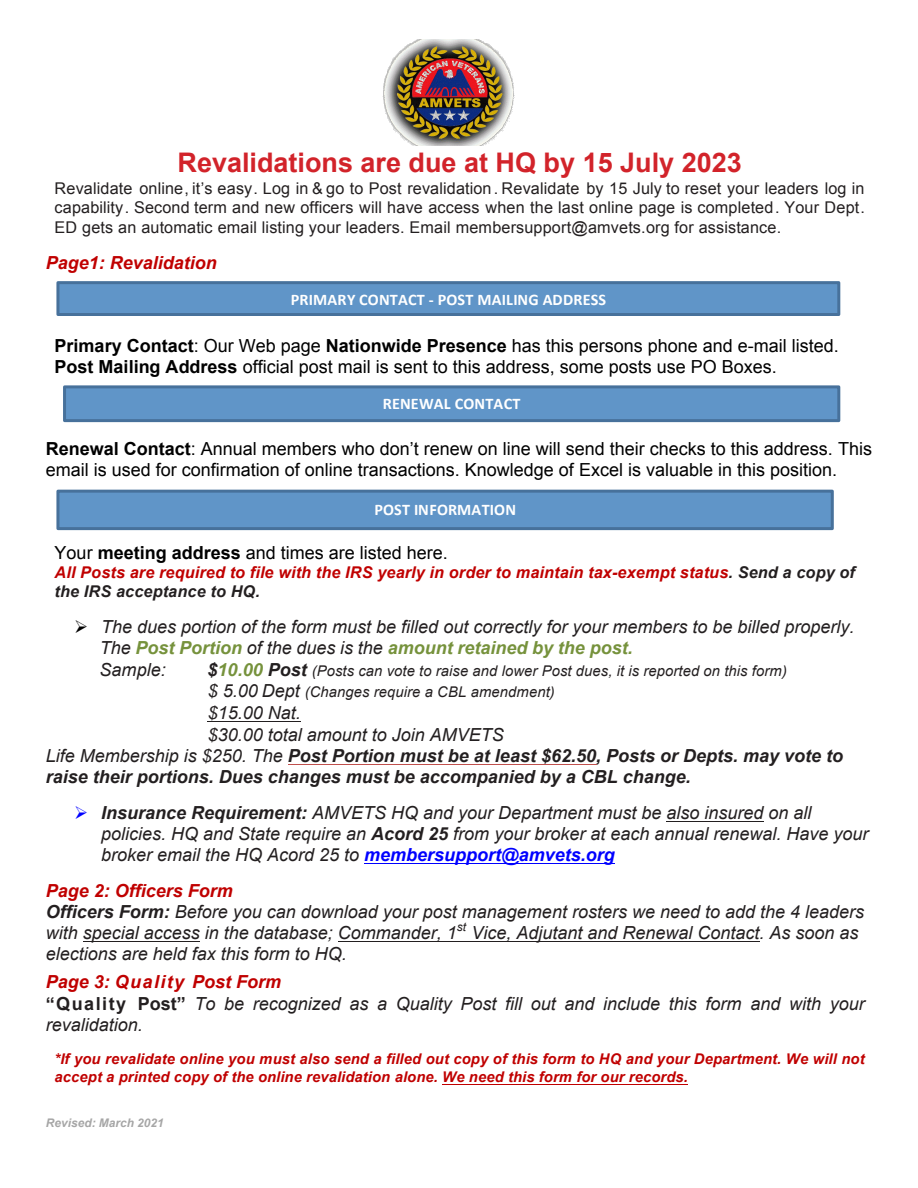
<style>
.page{position:relative;width:918px;height:1188px;background:#fff}
.page>*{position:absolute;margin:0;border:0;box-sizing:border-box;transform-origin:0 0}
.t1{font:700 27px "Arial";color:#d2232a}
.t2{font:italic 18px/21.6px "Arial";color:#231f20}
.t3{font:18px/20.5px "Arial";color:#000}
.t4{font:italic 700 18px "Arial";color:#231f20}
.t5{font:italic 700 18px "Arial";color:#c00000}
.t6{font:16.2px/19.6px "Arial";letter-spacing:.01em;color:#231f20;text-align:justify}
.t7{font:italic 700 16.2px/19px "Arial";letter-spacing:.01em;color:#c00000}
.t8{font:700 16.2px "Calibri";letter-spacing:.015em;color:#fff}
.t9{font:italic 700 14.7px/18px "Arial";letter-spacing:.01em;color:#c00000}
.t10{font:italic 14.7px/21.6px "Arial";letter-spacing:.01em;color:#231f20}
.t11{font:italic 700 11.85px "Arial";letter-spacing:.005em;color:#a6a6a6}
.t12{font:italic 11.85px "Arial";color:#231f20}
.s1{font-weight:700}
.s2{color:#231f20}
.s3{color:#000}
.s4{font-weight:700;color:#76923c}
.s5{font-weight:700;font-size:18px}
.s6{font-weight:700;font-size:18px;color:#76923c}
.s7{font-size:18px}
.s8{font-weight:400}
.s9{color:#00f}
.s10{font-weight:700;color:#00f}
.s11{font-weight:700;color:#c00000}
.s12{font-weight:700;font-style:normal}
</style>
<div class="page">
<img style="left:382px;top:40px;width:133px;height:105px">
<hr style="left:208px;top:721px;width:93px;height:1px;background:#231f20">
<hr style="left:288px;top:765px;width:308px;height:1px;background:#c0504d">
<hr style="left:666px;top:822px;width:98px;height:1px;background:#231f20">
<hr style="left:364px;top:863px;width:251px;height:1px;background:#00f">
<hr style="left:83px;top:942px;width:117px;height:1px;background:#231f20">
<hr style="left:338px;top:942px;width:422px;height:1px;background:#231f20">
<hr style="left:442px;top:1084px;width:246px;height:1px;background:#c00000">
<div style="left:58px;top:491px;width:775px;height:38px;background:#6095c8"></div>
<div style="left:56px;top:490px;width:778px;height:40px;border:3px solid #47719b"></div>
<div style="left:58px;top:283px;width:781px;height:32px;background:#6095c8"></div>
<div style="left:56px;top:281px;width:784px;height:35px;border:3px solid #47719b"></div>
<div style="left:65px;top:387px;width:774px;height:34px;background:#6095c8"></div>
<div style="left:63px;top:385px;width:777px;height:37px;border:3px solid #47719b"></div>
<h1 class="t1" style="left:178px;top:148px;width:566px">Revalidations are due at HQ by 15 July 2023</h1>
<p class="t6" style="left:55px;top:178px;width:812px">Revalidate online, it’s easy. Log in &amp; go to Post revalidation. Revalidate by 15 July to reset your leaders log in capability. Second term and new officers will have access when the last online page is completed. Your Dept.<br>ED gets an automatic email listing your leaders. Email membersupport@amvets.org for assistance.</p>
<p class="t5" style="left:46px;top:253px;width:173px">Page1: Revalidation</p>
<p class="t8" style="left:291px;top:290px;width:317px">PRIMARY CONTACT - POST MAILING ADDRESS</p>
<p class="t3" style="left:55px;top:336px;width:786px"><span class="s1">Primary Contact</span>: Our Web page <span class="s1">Nationwide Presence</span> has this persons phone and e-mail listed.<br><span class="s1">Post Mailing Address</span> official post mail is sent to this address, some posts use PO Boxes.</p>
<p class="t8" style="left:383px;top:394px;width:139px">RENEWAL CONTACT</p>
<p class="t3" style="left:46px;top:439px;width:828px"><span class="s1">Renewal Contact</span>: Annual members who don’t renew on line will send their checks to this address. This email is used for confirmation of online transactions. Knowledge of Excel is valuable in this position.</p>
<p class="t8" style="left:374px;top:500px;width:143px">POST INFORMATION</p>
<p class="t3" style="left:55px;top:543px;width:395px">Your <span class="s1">meeting address</span> and times are listed here.</p>
<p class="t7" style="left:55px;top:563px;width:802px">All Posts are required to file with the IRS yearly in order to maintain tax-exempt status<span class="s2">. Send a copy of the IRS acceptance to HQ.</span></p>
<p class="t2" style="left:100px;top:615px;width:756px;text-indent:-26px"><span class="s3">➢</span> The dues portion of the form must be filled out correctly for your members to be billed properly.<br>The <span class="s4">Post Portion</span> of the dues is the <span class="s4">amount retained by the post.<br></span>Sample:</p>
<p class="t10" style="left:208px;top:660px;width:581px"><span class="s5">$</span><span class="s6">10.00</span> <span class="s5">Post</span> (Posts can vote to raise and lower Post dues, it is reported on this form) <span class="s7">$ 5.00 Dept</span> (Changes require a CBL amendment)</p>
<p class="t2" style="left:208px;top:702px;width:95px">$15.00 Nat.</p>
<p class="t2" style="left:208px;top:723px;width:298px">$30.00 total amount to Join AMVETS</p>
<p class="t4" style="left:46px;top:746px;width:799px"><span class="s8">Life Membership is $250. The</span> Post Portion must be at least $62.50, Posts or Depts. may vote to</p>
<p class="t4" style="left:46px;top:767px;width:647px">raise their portions. Dues changes must be accompanied by a CBL change.</p>
<p class="t2" style="left:101px;top:802px;width:769px;line-height:20.9px;text-indent:-27px"><span class="s9">➢</span> <span class="s1">Insurance Requirement:</span> AMVETS HQ and your Department must be also insured on all policies. HQ and State require an <span class="s1">Acord 25</span> from your broker at each annual renewal. Have your broker email the HQ Acord 25 to <span class="s10">membersupport@amvets.org</span></p>
<p class="t2" style="left:46px;top:880px;width:820px"><span class="s11">Page 2: Officers Form<br></span><span class="s1">Officers Form:</span> Before you can download your post management rosters we need to add the 4 leaders with special access in the database; Commander, 1</p>
<p class="t12" style="left:457px;top:920px;width:11px">st</p>
<p class="t2" style="left:471px;top:922px;width:389px">Vice, Adjutant and Renewal Contact. As soon as</p>
<p class="t2" style="left:46px;top:943px;width:303px">elections are held fax this form to HQ.</p>
<p class="t2" style="left:46px;top:971px;width:820px"><span class="s11">Page 3: Quality Post Form<br></span><span class="s12">“Quality Post”</span> To be recognized as a Quality Post fill out and include this form and with your revalidation.</p>
<p class="t9" style="left:55px;top:1050px;width:812px">*If you revalidate online you must also send a filled out copy of this form to HQ and your Department. We will not accept a printed copy of the online revalidation alone. We need this form for our records.</p>
<p class="t11" style="left:46px;top:1116px;width:120px">Revised: March 2021</p>
</div>
